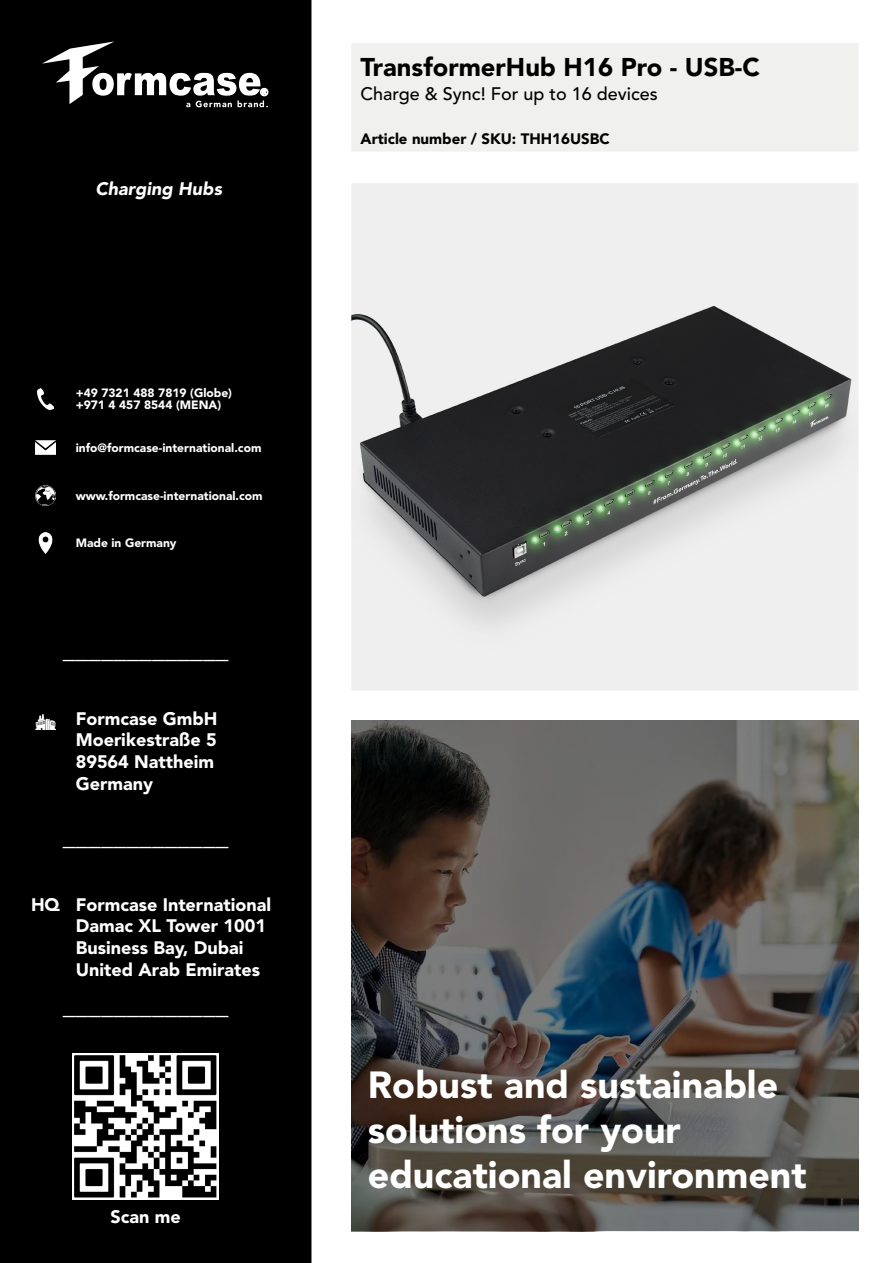
<style>
.page{position:relative;width:893px;height:1263px;background:#fff}
.page>*{position:absolute;margin:0;border:0;box-sizing:border-box;transform-origin:0 0}
.t1{font:900 37.5px/45px "Avenir LT Std";color:#fff}
.t2{font:900 25.5px "Avenir LT Std";color:#fff}
.t3{font:900 25.5px "Avenir LT Std";color:#000}
.t4{font:900 18px "Avenir LT Std";color:#fff}
.t5{font:500 18px "Avenir LT Std";color:#000}
.t6{font:italic 900 18px "Avenir LT Std";color:#fff}
.t7{font:900 15px "Avenir LT Std";color:#000}
.t8{font:900 12px "Avenir LT Std";color:#fff}
</style>
<div class="page">
<div style="left:0;top:0;width:311px;height:1263px;background:#000"></div>
<img style="left:353px;top:185px;width:504px;height:504px">
<div style="left:350px;top:182px;width:510px;height:510px;border:2px solid #fff"></div>
<div style="left:350px;top:41px;width:510px;height:112px;background:#f0f0ef;border:2px solid #fff"></div>
<svg style="left:42px;top:41px;width:226px;height:66px"></svg>
<img style="left:38px;top:388px;width:15px;height:21px">
<img style="left:35px;top:440px;width:21px;height:14px">
<img style="left:35px;top:485px;width:21px;height:20px">
<img style="left:35px;top:533px;width:21px;height:20px">
<img style="left:72px;top:1053px;width:147px;height:147px">
<svg style="left:351px;top:721px;width:507px;height:510px;background:#514e4c"></svg>
<img style="left:35px;top:714px;width:21px;height:15px">
<p class="t6" style="left:96px;top:178px;width:128px">Charging Hubs</p>
<p class="t8" style="left:76px;top:386px;width:158px">+49 7321 488 7819 (Globe)</p>
<p class="t8" style="left:76px;top:397px;width:147px">+971 4 457 8544 (MENA)</p>
<p class="t8" style="left:76px;top:440px;width:187px">info@formcase-international.com</p>
<p class="t8" style="left:76px;top:488px;width:189px">www.formcase-international.com</p>
<p class="t8" style="left:76px;top:536px;width:102px">Made in Germany</p>
<p class="t2" style="left:63px;top:634px;width:167px">_____________</p>
<p class="t4" style="left:76px;top:707px;width:143px">Formcase GmbH</p>
<p class="t4" style="left:76px;top:729px;width:142px">Moerikestraße 5</p>
<p class="t4" style="left:76px;top:751px;width:140px">89564 Nattheim</p>
<p class="t4" style="left:76px;top:772px;width:79px">Germany</p>
<p class="t2" style="left:63px;top:820px;width:167px">_____________</p>
<p class="t4" style="left:31px;top:894px;width:30px">HQ</p>
<p class="t4" style="left:76px;top:894px;width:197px">Formcase International</p>
<p class="t4" style="left:76px;top:915px;width:192px">Damac XL Tower 1001</p>
<p class="t4" style="left:76px;top:937px;width:169px">Business Bay, Dubai</p>
<p class="t4" style="left:76px;top:958px;width:186px">United Arab Emirates</p>
<p class="t2" style="left:63px;top:989px;width:167px">_____________</p>
<p class="t4" style="left:110px;top:1206px;width:72px">Scan me</p>
<p class="t3" style="left:361px;top:52px;width:401px">TransformerHub H16 Pro - USB-C</p>
<p class="t5" style="left:361px;top:83px;width:299px">Charge &amp; Sync! For up to 16 devices</p>
<p class="t7" style="left:361px;top:130px;width:251px">Article number / SKU: THH16USBC</p>
<p class="t1" style="left:368px;top:1062px;width:440px">Robust and sustainable solutions for your educational environment</p>
</div>
